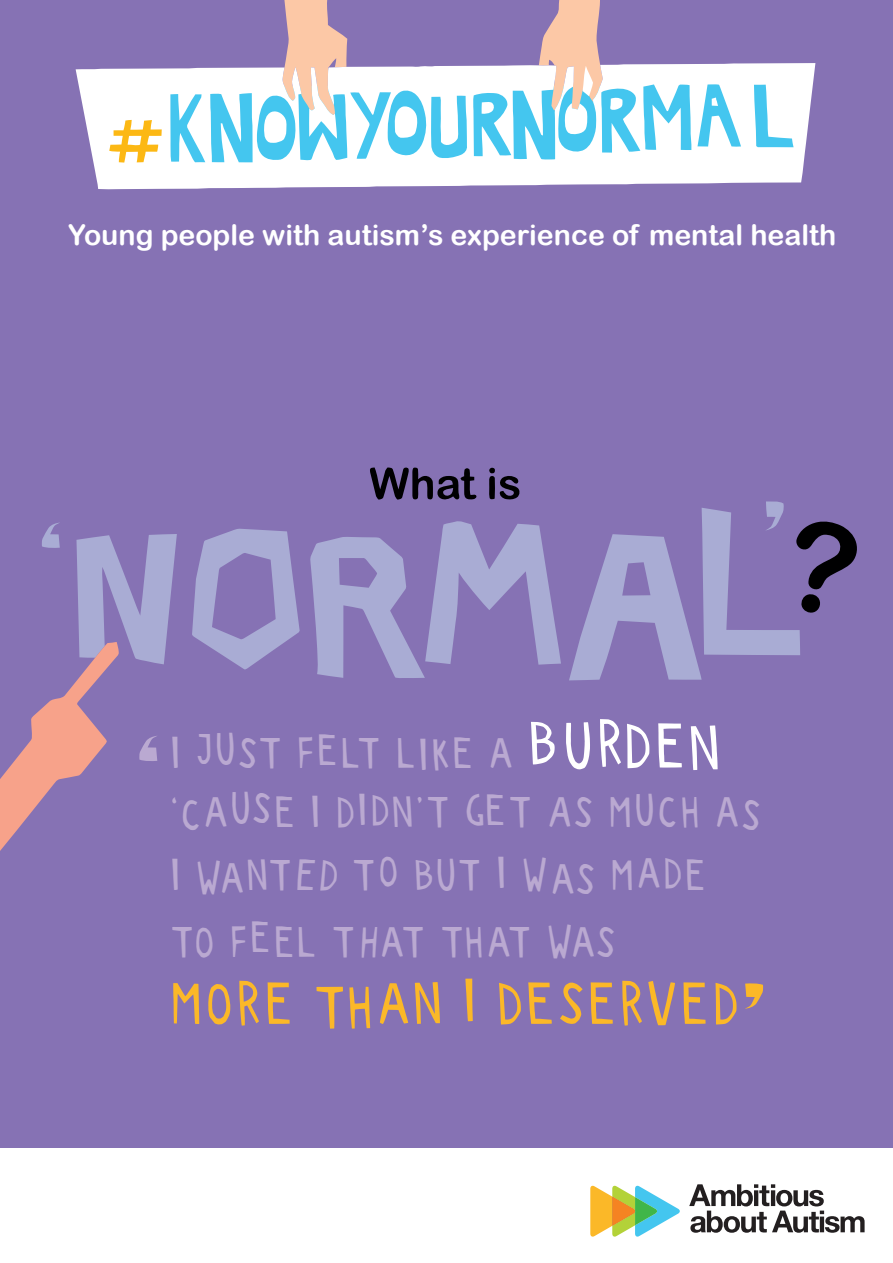
<style>
.page{position:relative;width:893px;height:1263px;background:#fff}
.page>*{position:absolute;margin:0;border:0;box-sizing:border-box;transform-origin:0 0}
.t1{font:55.65px "Paper Cuts";letter-spacing:.06em;color:#fbb828}
.t2{font:40.8px/59.6px "Paper Cuts";letter-spacing:.06em;color:#baa9d1}
.t3{font:40.8px/66.9px "Paper Cuts";letter-spacing:.04em;color:#baa9d1}
.t4{font:28.5px "Arial Rounded MT Bold";color:#fff}
.s1{font-size:59.4px;color:#fff}
</style>
<div class="page">
<div style="left:0;top:0;width:893px;height:1148px;background:#8672b4"></div>
<svg style="left:590px;top:1186px;width:90px;height:50px"></svg>
<svg style="left:689px;top:1184px;width:176px;height:49px"></svg>
<svg style="left:76px;top:63px;width:739px;height:126px;background:#e8eaf4"></svg>
<svg style="left:754px;top:85px;width:39px;height:62px;background:#b3e7f8"></svg>
<svg style="left:473px;top:93px;width:38px;height:63px;background:#8fdcf5"></svg>
<svg style="left:539px;top:0;width:202px;height:153px"></svg>
<svg style="left:170px;top:0;width:297px;height:162px"></svg>
<svg style="left:109px;top:120px;width:53px;height:43px;background:#fddf95"></svg>
<svg style="left:489px;top:467px;width:31px;height:33px"></svg>
<svg style="left:370px;top:467px;width:107px;height:33px"></svg>
<svg style="left:192px;top:528px;width:108px;height:142px"></svg>
<svg style="left:310px;top:521px;width:251px;height:157px"></svg>
<svg style="left:569px;top:501px;width:288px;height:179px"></svg>
<svg style="left:0;top:522px;width:177px;height:329px"></svg>
<svg style="left:745px;top:983px;width:18px;height:26px"></svg>
<p class="t4" style="left:68px;top:218px;width:770px">Young people with autism’s experience of mental health</p>
<h2 class="t2" style="left:171px;top:725px;width:592px">I JUST FELT LIKE A <span class="s1">BURDEN </span>‘CAUSE I DIDN’T GET AS MUCH AS</h2>
<h2 class="t3" style="left:170px;top:844px;width:537px">I WANTED TO BUT I WAS MADE<br>TO FEEL THAT THAT WAS</h2>
<h1 class="t1" style="left:171px;top:967px;width:570px">MORE THAN I DESERVED</h1>
</div>
